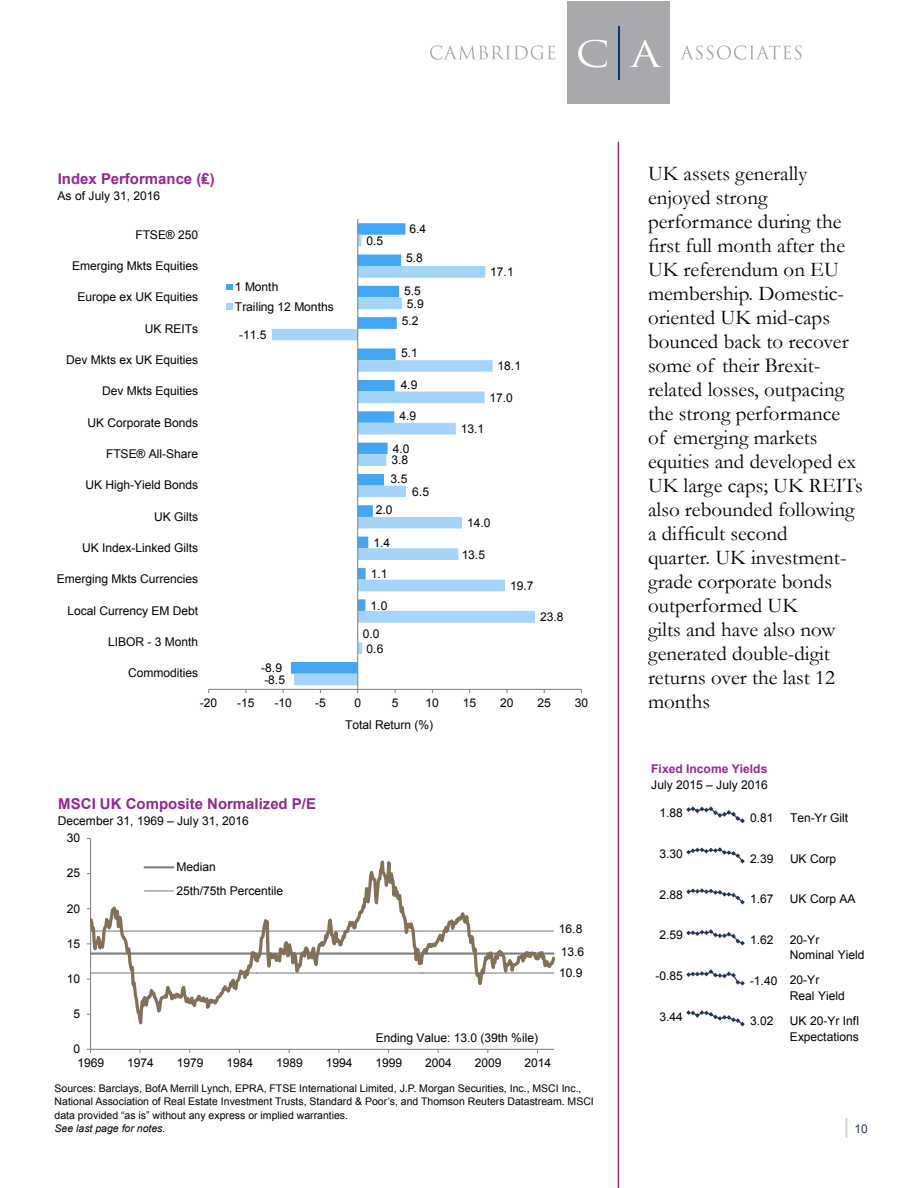
<style>
.page{position:relative;width:918px;height:1188px;background:#fff}
.page>*{position:absolute;margin:0;border:0;box-sizing:border-box;transform-origin:0 0}
.t1{font:21px/24px "Garamond";color:#000}
.t2{font:700 15px "Arial";color:#92278f}
.t3{font:12px/15.3px "Arial";letter-spacing:-.005em;color:#000}
.t4{font:700 12px "Arial";color:#92278f}
.t5{font:12px "Arial";color:#233451}
.t6{font:10.5px/13.5px "Arial";color:#000}
.t7{font:italic 10.5px "Arial";color:#000}
.s1{font-size:21px;color:#ccc}
</style>
<div class="page">
<hr style="left:618px;top:142px;width:1px;height:1046px;background:#92278f">
<svg style="left:430px;top:45px;width:125px;height:15px"></svg>
<svg style="left:680px;top:45px;width:122px;height:15px"></svg>
<div style="left:568px;top:1px;width:102px;height:103px;background:#a7a9ac"></div>
<hr style="left:618px;top:27px;width:2px;height:53px;background:#06357a">
<svg style="left:578px;top:40px;width:84px;height:27px"></svg>
<svg style="left:87px;top:838px;width:468px;height:215px"></svg>
<img style="left:686px;top:806px;width:59px;height:18px">
<img style="left:686px;top:847px;width:59px;height:17px">
<img style="left:686px;top:888px;width:59px;height:17px">
<img style="left:686px;top:929px;width:59px;height:17px">
<img style="left:686px;top:969px;width:59px;height:17px">
<img style="left:686px;top:1010px;width:59px;height:17px">
<svg style="left:358px;top:223px;width:47px;height:12px"></svg>
<svg style="left:272px;top:235px;width:263px;height:450px"></svg>
<hr style="left:209px;top:689px;width:372px;height:1px;background:#868686">
<hr style="left:357px;top:219px;width:1px;height:470px;background:#868686">
<svg style="left:227px;top:284px;width:6px;height:6px"></svg>
<svg style="left:227px;top:304px;width:6px;height:6px"></svg>
<p class="t2" style="left:58px;top:168px;width:158px">Index Performance (₤)</p>
<p class="t3" style="left:57px;top:188px;width:104px">As of July 31, 2016</p>
<p class="t3" style="left:135px;top:227px;width:64px">FTSE® 250</p>
<p class="t3" style="left:72px;top:258px;width:128px">Emerging Mkts Equities</p>
<p class="t3" style="left:77px;top:289px;width:122px">Europe ex UK Equities</p>
<p class="t3" style="left:145px;top:321px;width:55px">UK REITs</p>
<p class="t3" style="left:66px;top:352px;width:134px">Dev Mkts ex UK Equities</p>
<p class="t3" style="left:102px;top:384px;width:98px">Dev Mkts Equities</p>
<p class="t3" style="left:87px;top:415px;width:112px">UK Corporate Bonds</p>
<p class="t3" style="left:106px;top:446px;width:94px">FTSE® All-Share</p>
<p class="t3" style="left:86px;top:478px;width:114px">UK High-Yield Bonds</p>
<p class="t3" style="left:154px;top:509px;width:46px">UK Gilts</p>
<p class="t3" style="left:82px;top:540px;width:117px">UK Index-Linked Gilts</p>
<p class="t3" style="left:57px;top:572px;width:143px">Emerging Mkts Currencies</p>
<p class="t3" style="left:67px;top:603px;width:132px">Local Currency EM Debt</p>
<p class="t3" style="left:108px;top:634px;width:92px">LIBOR - 3 Month</p>
<p class="t3" style="left:128px;top:666px;width:72px">Commodities</p>
<p class="t3" style="left:235px;top:277px;width:100px;line-height:19.8px">1 Month<br>Trailing 12 Months</p>
<p class="t3" style="left:239px;top:327px;width:29px">-11.5</p>
<p class="t3" style="left:261px;top:661px;width:22px">-8.9</p>
<p class="t3" style="left:264px;top:672px;width:22px">-8.5</p>
<p class="t3" style="left:409px;top:221px;width:18px">6.4</p>
<p class="t3" style="left:406px;top:250px;width:18px">5.8</p>
<p class="t3" style="left:404px;top:283px;width:18px">5.5</p>
<p class="t3" style="left:402px;top:313px;width:18px">5.2</p>
<p class="t3" style="left:401px;top:346px;width:18px">5.1</p>
<p class="t3" style="left:401px;top:377px;width:18px">4.9</p>
<p class="t3" style="left:400px;top:408px;width:18px">4.9</p>
<p class="t3" style="left:393px;top:441px;width:18px">4.0</p>
<p class="t3" style="left:391px;top:471px;width:18px">3.5</p>
<p class="t3" style="left:376px;top:502px;width:18px">2.0</p>
<p class="t3" style="left:373px;top:535px;width:18px">1.4</p>
<p class="t3" style="left:371px;top:567px;width:18px">1.1</p>
<p class="t3" style="left:371px;top:598px;width:18px">1.0</p>
<p class="t3" style="left:363px;top:627px;width:18px">0.0</p>
<p class="t3" style="left:366px;top:233px;width:18px">0.5</p>
<p class="t3" style="left:407px;top:296px;width:18px">5.9</p>
<p class="t3" style="left:391px;top:453px;width:18px">3.8</p>
<p class="t3" style="left:412px;top:484px;width:18px">6.5</p>
<p class="t3" style="left:367px;top:641px;width:18px">0.6</p>
<p class="t3" style="left:490px;top:265px;width:25px">17.1</p>
<p class="t3" style="left:498px;top:359px;width:25px">18.1</p>
<p class="t3" style="left:490px;top:390px;width:25px">17.0</p>
<p class="t3" style="left:461px;top:421px;width:25px">13.1</p>
<p class="t3" style="left:467px;top:515px;width:25px">14.0</p>
<p class="t3" style="left:462px;top:547px;width:25px">13.5</p>
<p class="t3" style="left:510px;top:578px;width:25px">19.7</p>
<p class="t3" style="left:540px;top:610px;width:25px">23.8</p>
<p class="t3" style="left:200px;top:696px;width:19px">-20</p>
<p class="t3" style="left:237px;top:696px;width:19px">-15</p>
<p class="t3" style="left:274px;top:696px;width:19px">-10</p>
<p class="t3" style="left:315px;top:696px;width:12px">-5</p>
<p class="t3" style="left:354px;top:696px;width:8px">0</p>
<p class="t3" style="left:392px;top:696px;width:8px">5</p>
<p class="t3" style="left:426px;top:696px;width:15px">10</p>
<p class="t3" style="left:463px;top:696px;width:15px">15</p>
<p class="t3" style="left:500px;top:696px;width:15px">20</p>
<p class="t3" style="left:538px;top:696px;width:15px">25</p>
<p class="t3" style="left:575px;top:696px;width:15px">30</p>
<p class="t3" style="left:345px;top:717px;width:90px">Total Return (%)</p>
<p class="t2" style="left:58px;top:794px;width:259px">MSCI UK Composite Normalized P/E</p>
<p class="t3" style="left:58px;top:814px;width:193px">December 31, 1969 – July 31, 2016</p>
<p class="t3" style="left:67px;top:831px;width:15px">30</p>
<p class="t3" style="left:67px;top:866px;width:15px">25</p>
<p class="t3" style="left:67px;top:901px;width:15px">20</p>
<p class="t3" style="left:67px;top:936px;width:15px">15</p>
<p class="t3" style="left:67px;top:971px;width:15px">10</p>
<p class="t3" style="left:176px;top:855px;width:108px;line-height:23.7px">Median<br>25th/75th Percentile</p>
<p class="t3" style="left:559px;top:922px;width:25px">16.8</p>
<p class="t3" style="left:559px;top:966px;width:25px">10.9</p>
<p class="t3" style="left:561px;top:945px;width:25px">13.6</p>
<p class="t3" style="left:74px;top:1006px;width:8px">5</p>
<p class="t3" style="left:74px;top:1041px;width:8px">0</p>
<p class="t3" style="left:376px;top:1030px;width:164px">Ending Value: 13.0 (39th %ile)</p>
<p class="t3" style="left:78px;top:1056px;width:28px">1969</p>
<p class="t3" style="left:127px;top:1056px;width:28px">1974</p>
<p class="t3" style="left:177px;top:1056px;width:28px">1979</p>
<p class="t3" style="left:227px;top:1056px;width:28px">1984</p>
<p class="t3" style="left:276px;top:1056px;width:28px">1989</p>
<p class="t3" style="left:326px;top:1056px;width:28px">1994</p>
<p class="t3" style="left:376px;top:1056px;width:28px">1999</p>
<p class="t3" style="left:425px;top:1056px;width:28px">2004</p>
<p class="t3" style="left:475px;top:1056px;width:28px">2009</p>
<p class="t3" style="left:525px;top:1056px;width:28px">2014</p>
<p class="t6" style="left:55px;top:1082px;width:541px">Sources: Barclays, BofA Merrill Lynch, EPRA, FTSE International Limited, J.P. Morgan Securities, Inc., MSCI Inc.,<br>National Association of Real Estate Investment Trusts, Standard &amp; Poor’s, and Thomson Reuters Datastream. MSCI data provided “as is” without any express or implied warranties.</p>
<p class="t7" style="left:55px;top:1122px;width:112px">See last page for notes.</p>
<p class="t1" style="left:648px;top:161px;width:216px">UK assets generally enjoyed strong performance during the first full month after the<br>UK referendum on EU membership. Domestic&shy;oriented UK mid-caps bounced back to recover some of their Brexit&shy;related losses, outpacing the strong performance of emerging markets equities and developed ex<br>UK large caps; UK REITs also rebounded following a difficult second<br>quarter. UK investment&shy;grade corporate bonds outperformed UK<br>gilts and have also now generated double-digit returns over the last 12 months</p>
<p class="t4" style="left:651px;top:761px;width:118px">Fixed Income Yields</p>
<p class="t3" style="left:651px;top:778px;width:118px">July 2015 – July 2016</p>
<p class="t3" style="left:660px;top:806px;width:25px">1.88</p>
<p class="t3" style="left:750px;top:810px;width:25px">0.81</p>
<p class="t3" style="left:790px;top:810px;width:60px">Ten-Yr Gilt</p>
<p class="t3" style="left:660px;top:846px;width:25px">3.30</p>
<p class="t3" style="left:750px;top:851px;width:25px">2.39</p>
<p class="t3" style="left:790px;top:851px;width:48px">UK Corp</p>
<p class="t3" style="left:660px;top:887px;width:25px">2.88</p>
<p class="t3" style="left:750px;top:892px;width:25px">1.67</p>
<p class="t3" style="left:790px;top:892px;width:67px">UK Corp AA</p>
<p class="t3" style="left:659px;top:928px;width:25px">2.59</p>
<p class="t3" style="left:656px;top:968px;width:29px">-0.85</p>
<p class="t3" style="left:750px;top:932px;width:25px">1.62</p>
<p class="t3" style="left:750px;top:973px;width:29px">-1.40</p>
<p class="t3" style="left:790px;top:932px;width:76px">20-Yr<br>Nominal Yield</p>
<p class="t3" style="left:790px;top:973px;width:56px">20-Yr<br>Real Yield</p>
<p class="t3" style="left:659px;top:1009px;width:25px">3.44</p>
<p class="t3" style="left:750px;top:1014px;width:25px">3.02</p>
<p class="t3" style="left:790px;top:1014px;width:71px">UK 20-Yr Infl<br>Expectations</p>
<p class="t5" style="left:844px;top:1121px;width:26px"><span class="s1">|</span> 10</p>
</div>
